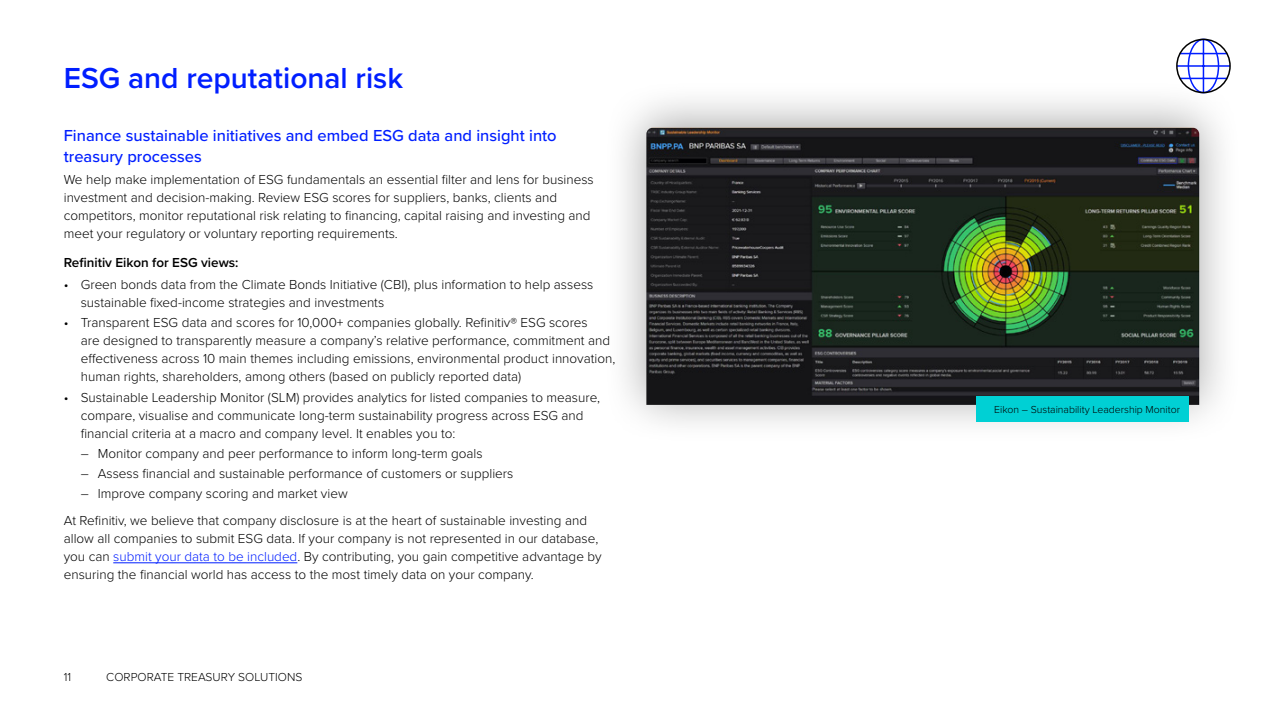
<style>
.page{position:relative;width:1263px;height:711px;background:#fff}
.page>*{position:absolute;margin:0;border:0;box-sizing:border-box;transform-origin:0 0}
.R_Page_Header{font:600 30px "Proxima Nova";color:#001eff}
.R_Body_Subhead{font:500 16.5px/21px "Proxima Nova";color:#001eff}
.R_Body_copy{font:300 13.5px/18px "Proxima Nova";color:#000}
.R_Body_Subhead-2{font:600 13.5px "Proxima Nova";color:#000}
.t1{font:300 12px "Proxima Nova";color:#000}
.R_Image_Caption{font:300 10.5px "Proxima Nova";color:#000}
.s1{color:#001eff}
</style>
<div class="page">
<hr style="left:113px;top:562px;width:184px;height:1px;background:#001eff">
<div style="left:603px;top:80px;width:639px;height:363px;background:#000;opacity:.35"></div>
<img style="left:646px;top:128px;width:553px;height:276px">
<hr style="left:1203px;top:39px;width:1px;height:53px;background:#001eff">
<hr style="left:1177px;top:65px;width:53px;height:2px;background:#001eff">
<hr style="left:1180px;top:53px;width:47px;height:1px;background:#001eff">
<hr style="left:1180px;top:78px;width:47px;height:1px;background:#001eff">
<div style="left:1188px;top:39px;width:31px;height:54px;border:2px solid #001eff;border-radius:50%"></div>
<div style="left:1176px;top:39px;width:55px;height:54px;border:2px solid #000;border-radius:50%"></div>
<div style="left:976px;top:395px;width:212px;height:26px;background:#00d0d4"></div>
<p class="R_Page_Header" style="left:64px;top:55px;width:341px">ESG and reputational risk</p>
<p class="R_Body_Subhead" style="left:64px;top:124px;width:494px">Finance sustainable initiatives and embed ESG data and insight into treasury processes</p>
<p class="R_Body_copy" style="left:64px;top:170px;width:531px">We help make implementation of ESG fundamentals an essential filter and lens for business investment and decision-making. Review ESG scores for suppliers, banks, clients and competitors, monitor reputational risk relating to financing, capital raising and investing and meet your regulatory or voluntary reporting requirements.</p>
<p class="R_Body_Subhead-2" style="left:64px;top:252px;width:176px">Refinitiv Eikon for ESG views:</p>
<p class="R_Body_copy" style="left:81px;top:274px;width:514px;text-indent:-17px">• Green bonds data from the Climate Bonds Initiative (CBI), plus information to help assess sustainable fixed-income strategies and investments</p>
<p class="R_Body_copy" style="left:81px;top:313px;width:536px;text-indent:-17px">• Transparent ESG data and scores for 10,000+ companies globally. Refinitiv® ESG scores<br>are designed to transparently measure a company’s relative performance, commitment and effectiveness across 10 main themes including emissions, environmental product innovation, human rights, shareholders, among others (based on publicly reported data)</p>
<p class="R_Body_copy" style="left:81px;top:387px;width:521px;text-indent:-17px">• Sustainable Leadership Monitor (SLM) provides analytics for listed companies to measure, compare, visualise and communicate long-term sustainability progress across ESG and financial criteria at a macro and company level. It enables you to:</p>
<p class="R_Body_copy" style="left:81px;top:443px;width:403px">– Monitor company and peer performance to inform long-term goals</p>
<p class="R_Body_copy" style="left:81px;top:463px;width:434px">– Assess financial and sustainable performance of customers or suppliers</p>
<p class="R_Body_copy" style="left:81px;top:483px;width:268px">– Improve company scoring and market view</p>
<p class="R_Body_copy" style="left:64px;top:510px;width:539px">At Refinitiv, we believe that company disclosure is at the heart of sustainable investing and allow all companies to submit ESG data. If your company is not represented in our database, you can <span class="s1">submit your data to be included</span>. By contributing, you gain competitive advantage by ensuring the financial world has access to the most timely data on your company.</p>
<p class="t1" style="left:64px;top:667px;width:9px">11</p>
<p class="t1" style="left:106px;top:667px;width:198px">CORPORATE TREASURY SOLUTIONS</p>
<p class="R_Image_Caption" style="left:994px;top:401px;width:187px">Eikon – Sustainability Leadership Monitor</p>
</div>
